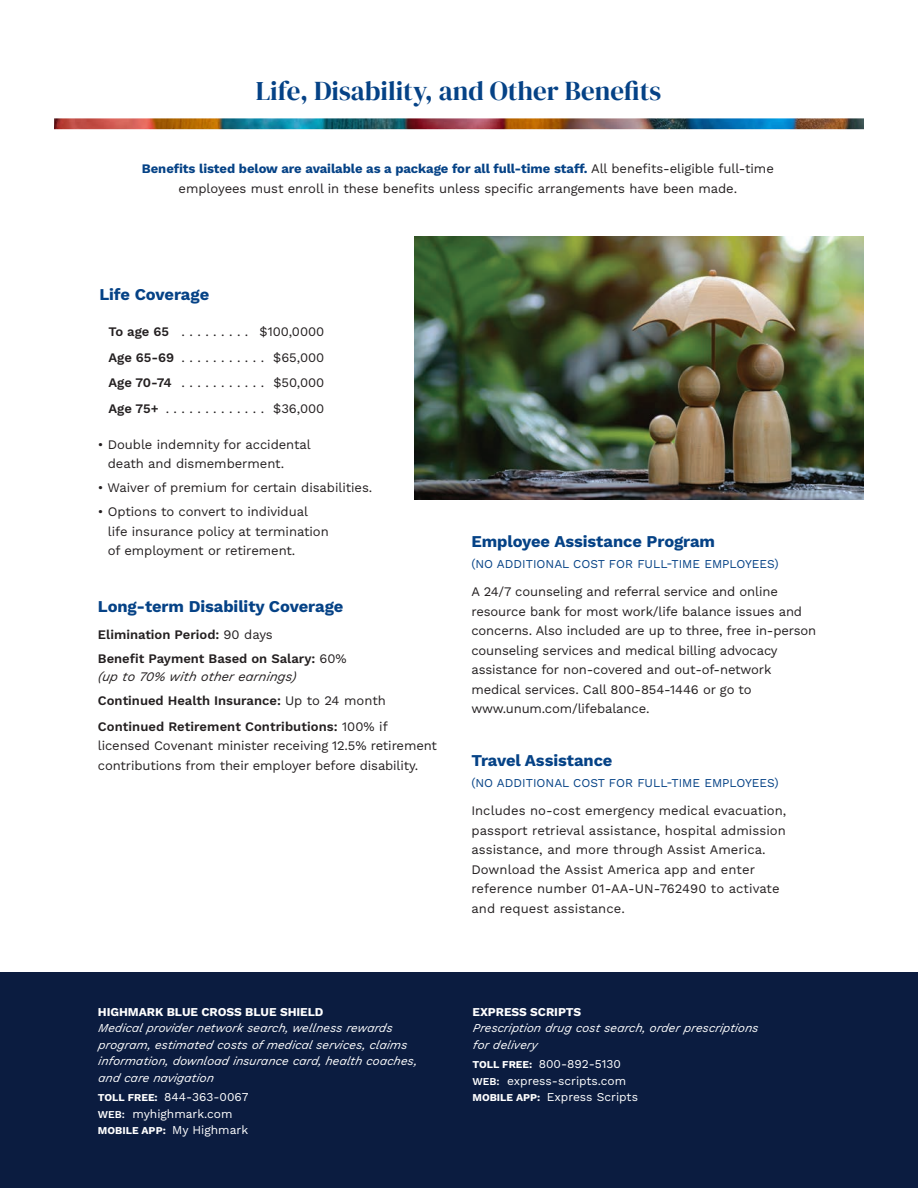
<style>
.page{position:relative;width:918px;height:1188px;background:#fff}
.page>*{position:absolute;margin:0;border:0;box-sizing:border-box;transform-origin:0 0}
._2Heading__DM_Serif{font:27px "DM Serif Display";color:#054286}
._2Subhead{font:700 16.5px "Work Sans";letter-spacing:-.005em;color:#054286}
._2Body-1st_prgh_No_indent{font:13.05px/19.5px "Work Sans";letter-spacing:-.01em;color:#231f20}
._2Bullet_Point{font:13.05px/19.5px "Work Sans";letter-spacing:-.005em;color:#231f20}
.t1{font:600 13.05px/18px "Work Sans";color:#231f20}
._2Body-1st_prgh_No_indent-2{font:italic 12px/16.5px "Work Sans";color:#fff}
._2Body-1st_prgh_No_indent-3{font:12px "Work Sans";color:#fff}
.t2{font:12px "Work Sans";color:#054286}
._22nd_Level_Head-All_Caps{font:700 12px "Work Sans";letter-spacing:-.005em;color:#fff}
._2Body-1st_prgh_No_indent-4{font:700 10.5px "Work Sans";color:#fff}
.s1{font-weight:700;color:#054286}
.s2{font-weight:600}
.s3{font-weight:400}
.s4{font-weight:400;font-style:italic}
.s5{font-weight:700;font-size:10.5px}
.s6{font-weight:600;font-size:10.5px}
.s7{font-weight:400;font-size:12px}
</style>
<div class="page">
<div style="left:0;top:972px;width:918px;height:216px;background:#0b1c40"></div>
<img style="left:54px;top:118px;width:810px;height:11px">
<img style="left:415px;top:237px;width:448px;height:263px">
<p class="_2Heading__DM_Serif" style="left:256px;top:75px;width:407px">Life, Disability, and Other Benefits</p>
<p class="_2Body-1st_prgh_No_indent" style="left:142px;top:159px;width:633px;text-align:center"><span class="s1">Benefits listed below are available as a package for all full-time staff.</span> All benefits-eligible full-time employees must enroll in these benefits unless specific arrangements have been made.</p>
<p class="_2Subhead" style="left:99px;top:282px;width:111px">Life Coverage</p>
<p class="_2Body-1st_prgh_No_indent" style="left:108px;top:322px;width:74px"><span class="s2">To age 65</span> ..........</p>
<p class="_2Body-1st_prgh_No_indent" style="left:260px;top:322px;width:66px">$100,0000</p>
<p class="_2Body-1st_prgh_No_indent" style="left:108px;top:347px;width:78px"><span class="s2">Age 65-69</span> ...........</p>
<p class="_2Body-1st_prgh_No_indent" style="left:273px;top:347px;width:53px">$65,000</p>
<p class="_2Body-1st_prgh_No_indent" style="left:108px;top:373px;width:73px"><span class="s2">Age 70-74</span> ............</p>
<p class="_2Body-1st_prgh_No_indent" style="left:273px;top:373px;width:53px">$50,000</p>
<p class="_2Body-1st_prgh_No_indent" style="left:108px;top:398px;width:55px"><span class="s2">Age 75+</span> ..............</p>
<p class="_2Body-1st_prgh_No_indent" style="left:273px;top:398px;width:53px">$36,000</p>
<p class="_2Bullet_Point" style="left:108px;top:434px;width:205px;text-indent:-10px">• Double indemnity for accidental death and dismemberment.</p>
<p class="_2Bullet_Point" style="left:98px;top:478px;width:276px">• Waiver of premium for certain disabilities.</p>
<p class="_2Bullet_Point" style="left:108px;top:502px;width:222px;text-indent:-10px">• Options to convert to individual life insurance policy at termination of employment or retirement.</p>
<p class="_2Subhead" style="left:98px;top:594px;width:247px">Long-term Disability Coverage</p>
<p class="t1" style="left:98px;top:626px;width:176px">Elimination Period: <span class="s3">90 days</span></p>
<p class="t1" style="left:98px;top:650px;width:250px">Benefit Payment Based on Salary: <span class="s3">60% </span><span class="s4">(up to 70% with other earning s)</span></p>
<p class="t1" style="left:98px;top:692px;width:289px">Continued Health Insurance: <span class="s3">Up to 24 month</span></p>
<p class="_2Body-1st_prgh_No_indent" style="left:98px;top:716px;width:341px"><span class="s2">Continued Retirement Contributions:</span> 100% if licensed Covenant minister receiving 12.5% retirement contributions from their employer before disability.</p>
<p class="_2Subhead" style="left:471px;top:529px;width:245px">Employee Assistance Program</p>
<p class="t2" style="left:471px;top:555px;width:309px">(NO ADDITIONAL COST FOR FULL-TIME EMPLOYEES)</p>
<p class="_2Body-1st_prgh_No_indent" style="left:471px;top:582px;width:346px">A 24/7 counseling and referral service and online resource bank for most work/life balance issues and concerns. Also included are up to three, free in-person counseling services and medical billing advocacy assistance for non-covered and out-of-network medical services. Call 800-854-1446 or go to www.unum.com/lifebalance.</p>
<p class="_2Subhead" style="left:471px;top:748px;width:143px">Travel Assistance</p>
<p class="t2" style="left:471px;top:774px;width:309px">(NO ADDITIONAL COST FOR FULL-TIME EMPLOYEES)</p>
<p class="_2Body-1st_prgh_No_indent" style="left:471px;top:801px;width:316px">Includes no-cost emergency medical evacuation, passport retrieval assistance, hospital admission assistance, and more through Assist America.<br>Download the Assist America app and enter reference number 01-AA-UN-762490 to activate and request assistance.</p>
<p class="_22nd_Level_Head-All_Caps" style="left:98px;top:1002px;width:227px">HIGHMARK BLUE CROSS BLUE SHIELD</p>
<p class="_2Body-1st_prgh_No_indent-2" style="left:98px;top:1019px;width:320px">Medical p rovider network search, wellness rewards program, estimated costs of medical services, claims information, download insurance card, health coaches, and care navigation</p>
<p class="_2Body-1st_prgh_No_indent-3" style="left:98px;top:1088px;width:152px"><span class="s5">TOLL FREE:</span> 844-363-0067</p>
<p class="_2Body-1st_prgh_No_indent-3" style="left:98px;top:1104px;width:136px"><span class="s6">WEB:</span> myhighmark.com</p>
<p class="_2Body-1st_prgh_No_indent-4" style="left:98px;top:1122px;width:152px">MOBILE APP: <span class="s7">My Highmark</span></p>
<p class="_22nd_Level_Head-All_Caps" style="left:472px;top:1003px;width:110px">EXPRESS SCRIPTS</p>
<p class="_2Body-1st_prgh_No_indent-2" style="left:472px;top:1019px;width:290px">Prescrip tion drug cost search, order p rescrip tions for delivery</p>
<p class="_2Body-1st_prgh_No_indent-3" style="left:472px;top:1055px;width:150px"><span class="s5">TOLL FREE:</span> 800-892-5130</p>
<p class="_2Body-1st_prgh_No_indent-3" style="left:472px;top:1072px;width:155px"><span class="s6">WEB:</span> express-scripts.com</p>
<p class="_2Body-1st_prgh_No_indent-3" style="left:472px;top:1088px;width:167px"><span class="s5">MOBILE APP:</span> Express Scripts</p>
</div>
